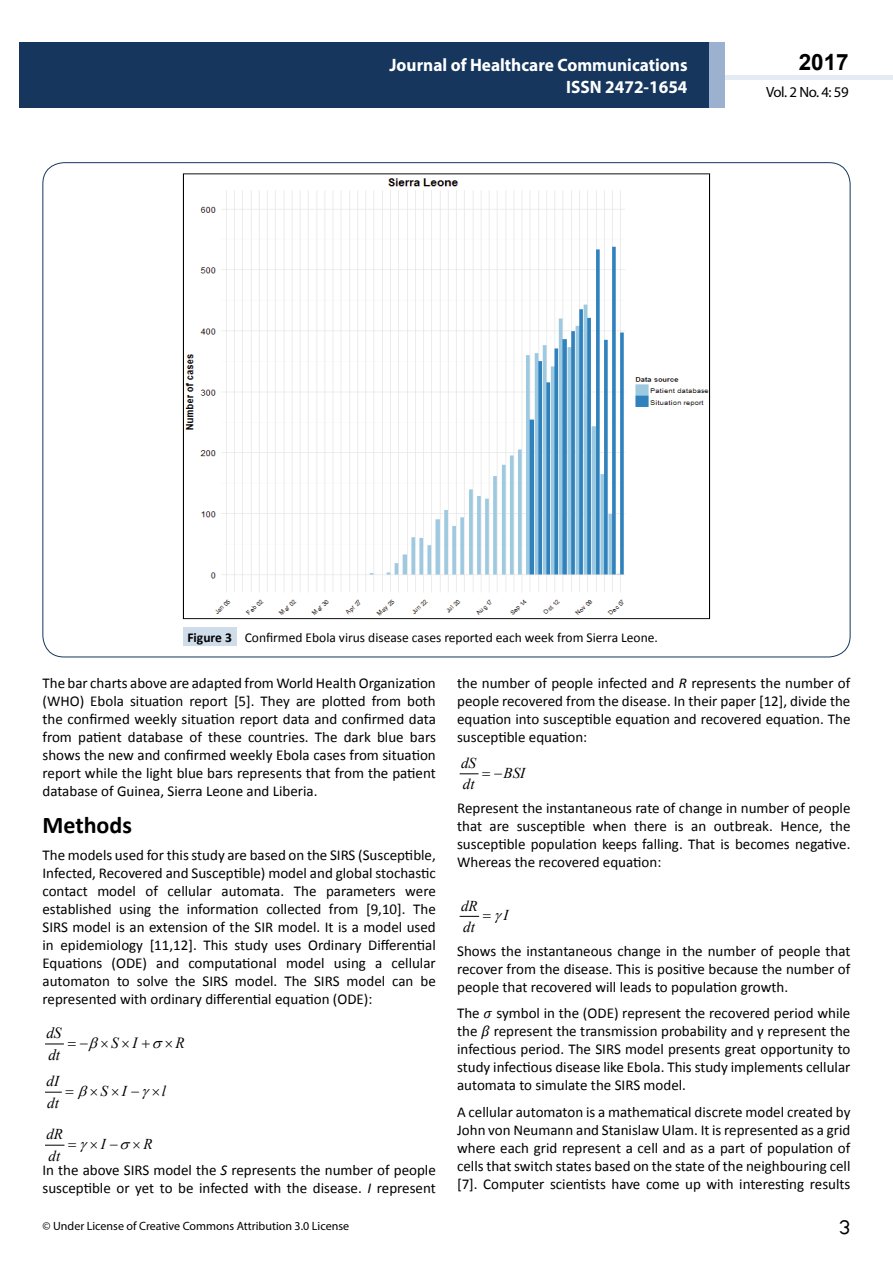
<style>
.page{position:relative;width:893px;height:1263px;background:#fff}
.page>*{position:absolute;margin:0;border:0;box-sizing:border-box;transform-origin:0 0}
.t1{font:25.5px "Tunga";color:#000}
.t2{font:700 24px "Calibri";color:#000}
.t3{font:700 22.5px "Arial";color:#000}
.t4{font:700 18px/21.6px "Myriad Pro";color:#fff;text-align:right;scale:.96 1}
.t5{font:italic 15.6px "Times New Roman";color:#000}
.t6{font:15px/18px "Calibri";color:#000;text-align:justify}
.t7{font:italic 15px/31.7px "Times New Roman";color:#000}
.t8{font:14.85px "Myriad Pro";letter-spacing:-.03em;color:#000}
.t9{font:13.5px "Calibri";color:#000}
.t10{font:12px "Myriad Pro";color:#000}
.s1{font-weight:700}
.s2{font-style:italic}
</style>
<div class="page">
<hr style="left:725px;top:75px;width:168px;height:4px;background:#e4ebf2">
<div style="left:19px;top:42px;width:690px;height:66px;background:#16365d"></div>
<div style="left:709px;top:42px;width:16px;height:66px;background:#9bb1cf"></div>
<img style="left:185px;top:178px;width:523px;height:438px">
<div style="left:183px;top:627px;width:53px;height:19px;background:#cfdce9"></div>
<svg style="left:46px;top:1091px;width:16px;height:2px"></svg>
<svg style="left:46px;top:1144px;width:19px;height:2px"></svg>
<svg style="left:460px;top:773px;width:19px;height:2px"></svg>
<svg style="left:460px;top:915px;width:20px;height:2px"></svg>
<svg style="left:46px;top:1043px;width:18px;height:2px"></svg>
<p class="t4" style="left:389px;top:54px;width:312px">Journal of Healthcare Communications<br>ISSN 2472-1654</p>
<p class="t4" style="left:517px;top:53px;width:198px">ARCHIVOS DE MEDICINA<br>ISSN 1698-9 65</p>
<h3 class="t3" style="left:799px;top:47px;width:52px">2017</h3>
<p class="t8" style="left:766px;top:83px;width:84px">Vol. 2 No. 4: 59</p>
<p class="t9" style="left:187px;top:629px;width:472px"><span class="s1">Figure 3</span> Confirmed Ebola virus disease cases reported each week from Sierra Leone.</p>
<p class="t6" style="left:457px;top:674px;width:395px">the number of people infected and <span class="s2">R</span> represents the number of people recovered from the disease. In their paper [12], divide the equation into susceptible equation and recovered equation. The susceptible equation:</p>
<p class="t7" style="left:461px;top:747px;width:17px">dS</p>
<p class="t7" style="left:494px;top:756px;width:32px">−BSI</p>
<p class="t7" style="left:463px;top:768px;width:13px">dt</p>
<p class="t6" style="left:457px;top:799px;width:395px">Represent the instantaneous rate of change in number of people that are susceptible when there is an outbreak. Hence, the susceptible population keeps falling. That is becomes negative.<br>Whereas the recovered equation:</p>
<p class="t7" style="left:461px;top:889px;width:18px">dR</p>
<p class="t7" style="left:503px;top:899px;width:6px">I</p>
<p class="t7" style="left:463px;top:911px;width:13px">dt</p>
<p class="t6" style="left:457px;top:942px;width:395px">Shows the instantaneous change in the number of people that recover from the disease. This is positive because the number of people that recovered will leads to population growth.</p>
<p class="t6" style="left:457px;top:1004px;width:395px">The symbol in the (ODE) represent the recovered period while the represent the transmission probability and γ represent the infectious period. The SIRS model presents great opportunity to study infectious disease like Ebola. This study implements cellular automata to simulate the SIRS model.</p>
<p class="t6" style="left:457px;top:1103px;width:395px">A cellular automaton is a mathematical discrete model created by John von Neumann and Stanislaw Ulam. It is represented as a grid where each grid represent a cell and as a part of population of cells that switch states based on the state of the neighbouring cell [7]. Computer scientists have come up with interesting results</p>
<p class="t6" style="left:43px;top:674px;width:395px">The bar charts above are adapted from World Health Organization (WHO) Ebola situation report [5]. They are plotted from both the confirmed weekly situation report data and confirmed data from patient database of these countries. The dark blue bars shows the new and confirmed weekly Ebola cases from situation report while the light blue bars represents that from the patient database of Guinea, Sierra Leone and Liberia.</p>
<h2 class="t2" style="left:43px;top:810px;width:91px">Methods</h2>
<p class="t6" style="left:43px;top:846px;width:395px">The models used for this study are based on the SIRS (Susceptible, Infected, Recovered and Susceptible) model and global stochastic contact model of cellular automata. The parameters were established using the information collected from [9,10]. The SIRS model is an extension of the SIR model. It is a model used in epidemiology [11,12]. This study uses Ordinary Differential Equations (ODE) and computational model using a cellular automaton to solve the SIRS model. The SIRS model can be represented with ordinary differential equation (ODE):</p>
<p class="t5" style="left:46px;top:1022px;width:17px">dS</p>
<p class="t5" style="left:111px;top:1032px;width:28px">S I</p>
<p class="t5" style="left:176px;top:1032px;width:11px">R</p>
<p class="t5" style="left:48px;top:1044px;width:13px">dt</p>
<p class="t7" style="left:46px;top:1065px;width:14px">dI</p>
<p class="t7" style="left:101px;top:1075px;width:41px">S I −</p>
<p class="t7" style="left:162px;top:1075px;width:6px">l</p>
<p class="t7" style="left:46px;top:1086px;width:18px">dt dR</p>
<p class="t7" style="left:101px;top:1128px;width:19px">I −</p>
<p class="t7" style="left:143px;top:1128px;width:11px">R</p>
<p class="t7" style="left:49px;top:1139px;width:13px">dt</p>
<p class="t6" style="left:43px;top:1161px;width:395px">In the above SIRS model the <span class="s2">S</span> represents the number of people susceptible or yet to be infected with the disease. <span class="s2">I</span> represent</p>
<p class="t10" style="left:42px;top:1218px;width:308px">© Under License of Creative Commons Attribution 3.0 License</p>
<h1 class="t1" style="left:839px;top:1210px;width:13px">3</h1>
</div>
